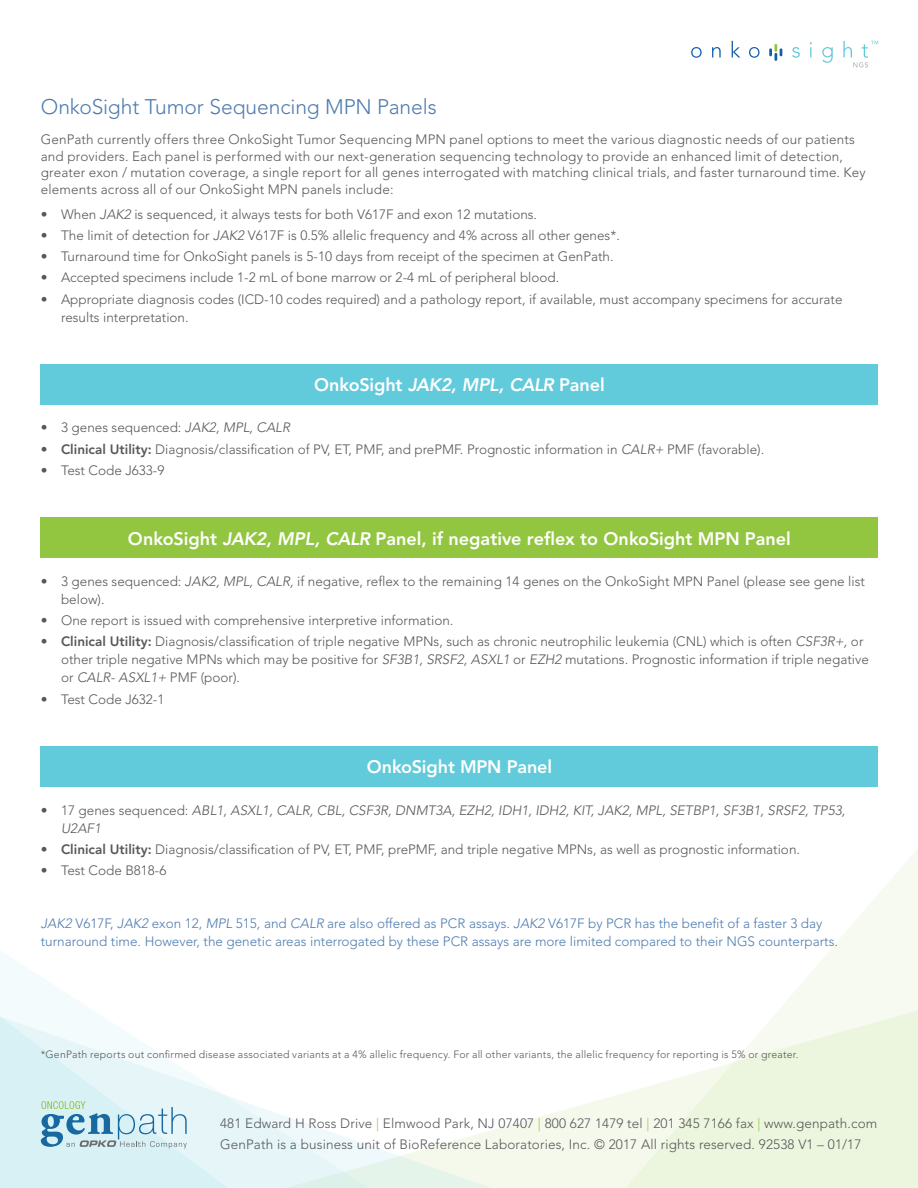
<style>
.page{position:relative;width:918px;height:1188px;background:#fff}
.page>*{position:absolute;margin:0;border:0;box-sizing:border-box;transform-origin:0 0}
.t1{font:300 21px "Avenir";letter-spacing:-.005em;color:#4f7caf}
.t2{font:800 18px "Avenir";color:#fff}
.t3{font:300 13.5px/18px "Avenir";color:#57585a}
.Bullets{font:300 13.5px/18px "Avenir";color:#4f7caf}
.t4{font:italic 300 13.5px/18px "Avenir";color:#57585a}
.t5{font:300 10.5px "Avenir";letter-spacing:.02em;color:#57585a}
.s1{font-style:italic}
.s2{font-weight:800}
.s3{font-style:normal}
.s4{color:#93c542}
</style>
<div class="page">
<svg style="left:533px;top:1096px;width:80px;height:91px;fill:#f4f9ec"></svg>
<svg style="left:613px;top:849px;width:305px;height:338px"></svg>
<svg style="left:392px;top:1119px;width:141px;height:68px;fill:#f4f9ec"></svg>
<svg style="left:0;top:951px;width:392px;height:236px"></svg>
<svg style="left:769px;top:44px;width:13px;height:17px"></svg>
<svg style="left:691px;top:47px;width:10px;height:11px"></svg>
<svg style="left:712px;top:47px;width:8px;height:10px"></svg>
<svg style="left:731px;top:41px;width:9px;height:16px"></svg>
<svg style="left:749px;top:47px;width:10px;height:11px"></svg>
<svg style="left:792px;top:47px;width:7px;height:11px"></svg>
<svg style="left:810px;top:42px;width:1px;height:15px"></svg>
<svg style="left:822px;top:47px;width:10px;height:16px"></svg>
<svg style="left:843px;top:41px;width:35px;height:26px"></svg>
<div style="left:41px;top:364px;width:837px;height:41px;background:#61cadb"></div>
<div style="left:41px;top:517px;width:837px;height:41px;background:#93c640"></div>
<div style="left:41px;top:746px;width:837px;height:40px;background:#61cadb"></div>
<svg style="left:41px;top:1100px;width:146px;height:48px"></svg>
<p class="t1" style="left:41px;top:95px;width:397px">OnkoSight Tumor Sequencing MPN Panels</p>
<p class="t3" style="left:41px;top:131px;width:826px;line-height:16.5px">GenPath currently offers three OnkoSight Tumor Sequencing MPN panel options to meet the various diagnostic needs of our patients and providers. Each panel is performed with our next-generation sequencing technology to provide an enhanced limit of detection, greater exon / mutation coverage, a single report for all genes interrogated with matching clinical trials, and faster turnaround time. Key elements across all of our OnkoSight MPN panels include:</p>
<p class="t3" style="left:41px;top:205px;width:498px">• When <span class="s1">JAK2</span> is sequenced, it always tests for both V617F and exon 12 mutations.</p>
<p class="t3" style="left:41px;top:226px;width:580px">• The limit of detection for <span class="s1">JAK2</span> V617F is 0.5% allelic frequency and 4% across all other genes*.</p>
<p class="t3" style="left:41px;top:247px;width:574px">• Turnaround time for OnkoSight panels is 5-10 days from receipt of the specimen at GenPath.</p>
<p class="t3" style="left:41px;top:269px;width:520px">• Accepted specimens include 1-2 mL of bone marrow or 2-4 mL of peripheral blood.</p>
<p class="t3" style="left:61px;top:290px;width:783px;text-indent:-20px">• Appropriate diagnosis codes (ICD-10 codes required) and a pathology report, if available, must accompany specimens for accurate results interpretation.</p>
<p class="t2" style="left:314px;top:374px;width:292px">OnkoSight <span class="s1">JAK2, MPL, CALR</span> Panel</p>
<p class="t3" style="left:41px;top:419px;width:251px">• 3 genes sequenced: <span class="s1">JAK2, MPL, CALR</span></p>
<p class="t3" style="left:41px;top:440px;width:725px"><span class="s2">• Clinical Utility:</span> Diagnosis/classification of PV, ET, PMF, and prePMF. Prognostic information in <span class="s1">CALR+</span> PMF (favorable).</p>
<p class="t3" style="left:41px;top:461px;width:125px">• Test Code J633-9</p>
<p class="t2" style="left:128px;top:527px;width:664px">OnkoSight <span class="s1">JAK2, MPL, CALR</span> Panel, if negative reflex to OnkoSight MPN Panel</p>
<p class="t3" style="left:61px;top:572px;width:805px;text-indent:-20px">• 3 genes sequenced: <span class="s1">JAK2, MPL, CALR,</span> if negative, reflex to the remaining 14 genes on the OnkoSight MPN Panel (please see gene list below).</p>
<p class="t3" style="left:41px;top:611px;width:414px">• One report is issued with comprehensive interpretive information.</p>
<p class="t3" style="left:61px;top:632px;width:809px;text-indent:-20px"><span class="s2">• Clinical Utility:</span> Diagnosis/classification of triple negative MPNs, such as chronic neutrophilic leukemia (CNL) which is often <span class="s1">CSF3R+,</span> or other triple negative MPNs which may be positive for <span class="s1">SF3B1, SRSF2, ASXL1</span> or <span class="s1">EZH2</span> mutations. Prognostic information if triple negative or <span class="s1">CALR- ASXL1+</span> PMF (poor).</p>
<p class="t3" style="left:41px;top:690px;width:125px">• Test Code J632-1</p>
<p class="t2" style="left:367px;top:756px;width:187px">OnkoSight MPN Panel</p>
<p class="t4" style="left:61px;top:800px;width:785px;text-indent:-20px"><span class="s3">• 17 genes sequenced:</span> ABL1, ASXL1, CALR, CBL, CSF3R, DNMT3A, EZH2, IDH1, IDH2, KIT, JAK2, MPL, SETBP1, SF3B1, SRSF2, TP53,<br>U2AF1</p>
<p class="t3" style="left:41px;top:840px;width:760px"><span class="s2">• Clinical Utility:</span> Diagnosis/classification of PV, ET, PMF, prePMF, and triple negative MPNs, as well as prognostic information.</p>
<p class="t3" style="left:41px;top:861px;width:127px">• Test Code B818-6</p>
<p class="Bullets" style="left:41px;top:914px;width:798px"><span class="s1">JAK2</span> V617F, <span class="s1">JAK2</span> exon 12, <span class="s1">MPL</span> 515<span class="s1">,</span> and <span class="s1">CALR</span> are also offered as PCR assays. <span class="s1">JAK2</span> V617F by PCR has the benefit of a faster 3 day turnaround time. However, the genetic areas interrogated by these PCR assays are more limited compared to their NGS counterparts.</p>
<p class="t5" style="left:41px;top:1048px;width:759px">*GenPath reports out confirmed disease associated variants at a 4% allelic frequency. For all other variants, the allelic frequency for reporting is 5% or greater.</p>
<p class="t3" style="left:220px;top:1113px;width:659px">481 Edward H Ross Drive <span class="s4">|</span> Elmwood Park, NJ 07407 <span class="s4">|</span> 800 627 1479 tel <span class="s4">|</span> 201 345 7166 fax <span class="s4">|</span> www.genpath.com</p>
<p class="t3" style="left:220px;top:1134px;width:643px">GenPath is a business unit of BioReference Laboratories, Inc. © 2017 All rights reserved. 92538 V1 – 01/17</p>
</div>
